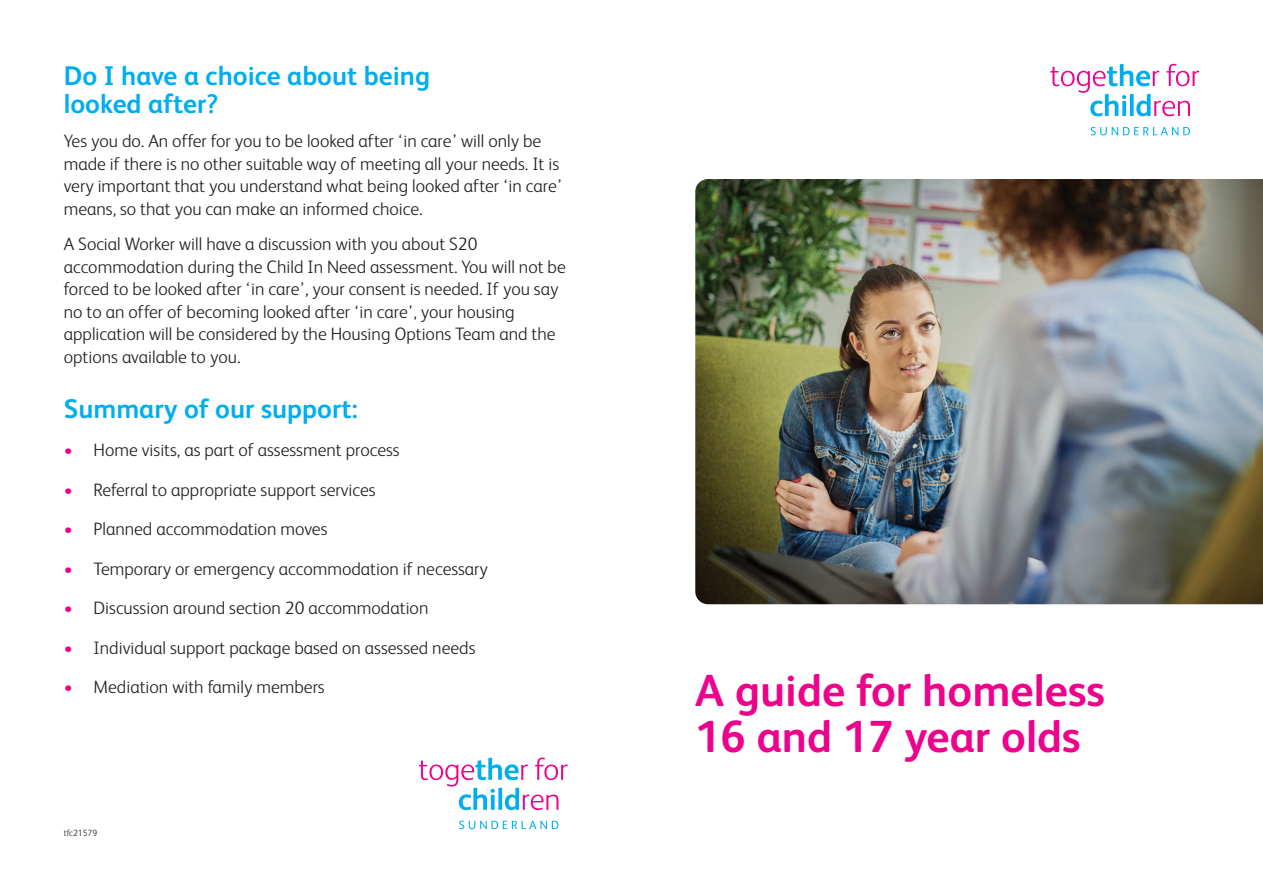
<style>
.page{position:relative;width:1263px;height:893px;background:#fff}
.page>*{position:absolute;margin:0;border:0;box-sizing:border-box;transform-origin:0 0}
.t1{font:700 45px/46.5px "FS Albert";color:#ed028c}
.t2{font:700 27px/28.5px "FS Albert";color:#00aeef}
.t3{font:300 18px/22.5px "FS Albert";color:#231f20}
.t4{font:300 9px "FS Albert";color:#231f20}
.s1{color:#ed028c}
</style>
<div class="page">
<svg style="left:1050px;top:64px;width:149px;height:52px"></svg>
<svg style="left:1091px;top:127px;width:99px;height:8px"></svg>
<img style="left:695px;top:179px;width:568px;height:425px">
<svg style="left:419px;top:757px;width:149px;height:53px"></svg>
<svg style="left:459px;top:821px;width:99px;height:8px"></svg>
<h2 class="t2" style="left:64px;top:64px;width:368px">Do I have a choice about being looked after?</h2>
<p class="t3" style="left:64px;top:132px;width:500px">Yes you do. An offer for you to be looked after ‘in care’ will only be made if there is no other suitable way of meeting all your needs. It is very important that you understand what being looked after ‘in care’ means, so that you can make an informed choice.</p>
<p class="t3" style="left:64px;top:234px;width:504px">A Social Worker will have a discussion with you about S20 accommodation during the Child In Need assessment. You will not be forced to be looked after ‘in care’, your consent is needed. If you say no to an offer of becoming looked after ‘in care’, your housing application will be considered by the Housing Options Team and the options available to you.</p>
<h2 class="t2" style="left:64px;top:397px;width:296px">Summary of our support:</h2>
<p class="t3" style="left:64px;top:441px;width:337px"><span class="s1">•</span> Home visits, as part of assessment process</p>
<p class="t3" style="left:64px;top:480px;width:313px"><span class="s1">•</span> Referral to appropriate support services</p>
<p class="t3" style="left:64px;top:520px;width:265px"><span class="s1">•</span> Planned accommodation moves</p>
<p class="t3" style="left:64px;top:559px;width:426px"><span class="s1">•</span> Temporary or emergency accommodation if necessary</p>
<p class="t3" style="left:64px;top:599px;width:366px"><span class="s1">•</span> Discussion around section 20 accommodation</p>
<p class="t3" style="left:64px;top:638px;width:413px"><span class="s1">•</span> Individual support package based on assessed needs</p>
<p class="t3" style="left:64px;top:678px;width:262px"><span class="s1">•</span> Mediation with family members</p>
<p class="t4" style="left:64px;top:830px;width:35px">tfc21579</p>
<h1 class="t1" style="left:695px;top:672px;width:411px">A guide for homeless<br>16 and 17 year olds</h1>
</div>
